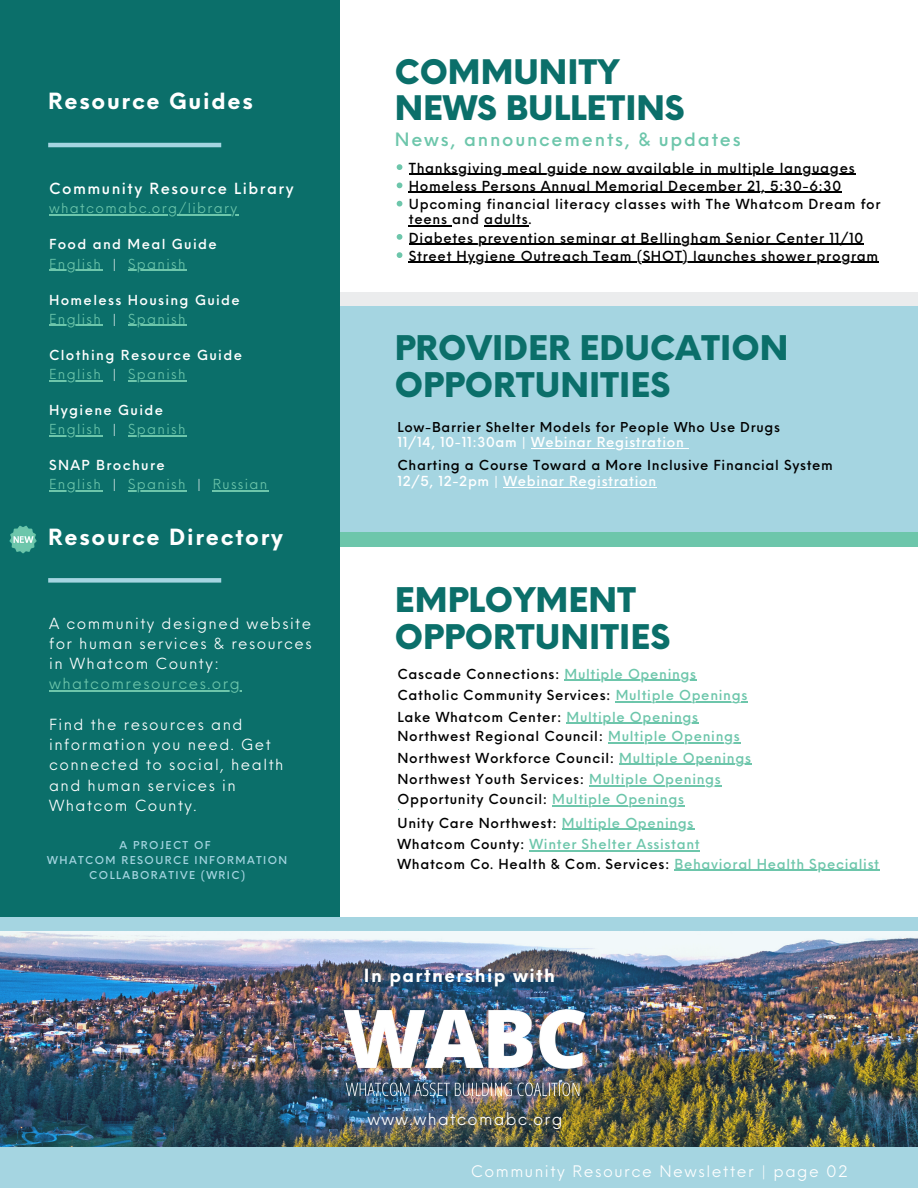
<style>
.page{position:relative;width:918px;height:1188px;background:#fff}
.page>*{position:absolute;margin:0;border:0;box-sizing:border-box;transform-origin:0 0}
.t1{font:900 33.15px/37.2px "Neue Einstellung";color:#0b6f6a}
.t2{font:900 33px "Neue Einstellung";color:#0b6f6a}
.t3{font:700 21.75px "Neue Einstellung";letter-spacing:.08em;color:#fff}
.t4{font:500 18px "Neue Einstellung";letter-spacing:.1em;color:#6dc6ab}
.t5{font:700 17.7px "Neue Einstellung";letter-spacing:.08em;color:#fff}
.t6{font:16.05px "Neue Einstellung";letter-spacing:.08em;color:#fff}
.t7{font:15.6px "Neue Einstellung";letter-spacing:.1em;color:#fff}
.t8{font:15px/20.2px "Neue Einstellung";letter-spacing:.1em;color:#fff}
.t9{font:500 15px "Neue Einstellung";letter-spacing:.1em;color:#fff}
.t10{font:500 13.5px/15px "Neue Einstellung";letter-spacing:.05em;color:#000}
.t11{font:13.5px "Neue Einstellung";letter-spacing:.1em;color:#6dc6ab}
.t12{font:500 13.5px "Neue Einstellung";letter-spacing:.1em;color:#fff}
.t13{font:500 13.5px "Neue Einstellung";letter-spacing:.05em;color:#fff}
.t14{font:500 13.5px "Neue Einstellung";letter-spacing:.05em;color:#6dc6ab}
.t15{font:500 13.35px "Neue Einstellung";letter-spacing:.05em;color:#000}
.t16{font:500 10.65px/15px "Neue Einstellung";letter-spacing:.135em;color:#a5d5e1;text-align:center}
.s1{color:#fff}
.s2{color:#6dc6ab}
.s3{color:#000}
</style>
<div class="page">
<div style="left:327px;top:305px;width:591px;height:228px;background:#a5d5e1"></div>
<div style="left:293px;top:292px;width:625px;height:14px;background:#ebeced"></div>
<div style="left:321px;top:533px;width:597px;height:13px;background:#6dc6ab"></div>
<div style="left:0;top:0;width:339px;height:1187px;background:#0b6f6a"></div>
<div style="left:0;top:917px;width:918px;height:14px;background:#a5d5e1"></div>
<img style="left:0;top:931px;width:918px;height:217px">
<div style="left:0;top:1148px;width:918px;height:40px;background:#a5d5e1"></div>
<img style="left:326px;top:983px;width:278px;height:133px">
<hr style="left:48px;top:143px;width:173px;height:4px;background:#a5d5e1">
<div style="left:48px;top:578px;width:173px;height:5px;background:#a5d5e1"></div>
<img style="left:9px;top:525px;width:28px;height:29px">
<svg style="left:397px;top:164px;width:5px;height:6px"></svg>
<hr style="left:409px;top:174px;width:446px;height:1px;background:#000">
<svg style="left:397px;top:183px;width:5px;height:5px"></svg>
<hr style="left:409px;top:192px;width:433px;height:1px;background:#000">
<svg style="left:397px;top:201px;width:5px;height:6px"></svg>
<hr style="left:409px;top:225px;width:43px;height:1px;background:#000">
<hr style="left:484px;top:225px;width:44px;height:1px;background:#000">
<svg style="left:397px;top:234px;width:5px;height:6px"></svg>
<hr style="left:409px;top:243px;width:455px;height:2px;background:#000">
<svg style="left:397px;top:252px;width:5px;height:6px"></svg>
<hr style="left:409px;top:262px;width:470px;height:1px;background:#000">
<hr style="left:531px;top:448px;width:154px;height:1px;background:#fff">
<hr style="left:503px;top:487px;width:154px;height:1px;background:#fff">
<hr style="left:49px;top:215px;width:190px;height:1px;background:#6dc6ab">
<hr style="left:49px;top:270px;width:53px;height:1px;background:#6dc6ab">
<hr style="left:128px;top:270px;width:59px;height:1px;background:#6dc6ab">
<hr style="left:49px;top:325px;width:53px;height:1px;background:#6dc6ab">
<hr style="left:128px;top:325px;width:59px;height:1px;background:#6dc6ab">
<hr style="left:49px;top:380px;width:53px;height:1px;background:#6dc6ab">
<hr style="left:128px;top:380px;width:59px;height:1px;background:#6dc6ab">
<hr style="left:49px;top:435px;width:53px;height:1px;background:#6dc6ab">
<hr style="left:128px;top:435px;width:59px;height:1px;background:#6dc6ab">
<hr style="left:49px;top:490px;width:53px;height:1px;background:#6dc6ab">
<hr style="left:128px;top:490px;width:59px;height:1px;background:#6dc6ab">
<hr style="left:213px;top:490px;width:56px;height:1px;background:#6dc6ab">
<svg style="left:565px;top:679px;width:13px;height:2px"></svg>
<hr style="left:578px;top:679px;width:119px;height:2px;background:#6dc6ab">
<hr style="left:616px;top:701px;width:132px;height:1px;background:#6dc6ab">
<hr style="left:567px;top:722px;width:132px;height:2px;background:#6dc6ab">
<hr style="left:608px;top:742px;width:133px;height:1px;background:#6dc6ab">
<hr style="left:619px;top:764px;width:133px;height:1px;background:#6dc6ab">
<hr style="left:589px;top:785px;width:133px;height:1px;background:#6dc6ab">
<hr style="left:552px;top:805px;width:133px;height:1px;background:#6dc6ab">
<hr style="left:562px;top:828px;width:132px;height:2px;background:#6dc6ab">
<hr style="left:530px;top:850px;width:170px;height:1px;background:#6dc6ab">
<hr style="left:674px;top:870px;width:206px;height:1px;background:#6dc6ab">
<hr style="left:49px;top:690px;width:192px;height:2px;background:#6dc6ab">
<p class="t3" style="left:48px;top:82px;width:206px">Resource Guides</p>
<p class="t9" style="left:49px;top:175px;width:246px">Community Resource Library</p>
<p class="t11" style="left:49px;top:196px;width:190px">whatcomabc.org/library</p>
<p class="t12" style="left:49px;top:232px;width:169px">Food and Meal Guide</p>
<p class="t11" style="left:49px;top:252px;width:138px">English <span class="s1">|</span> Spanish</p>
<p class="t12" style="left:49px;top:288px;width:192px">Homeless Housing Guide</p>
<p class="t11" style="left:49px;top:307px;width:138px">English <span class="s1">|</span> Spanish</p>
<p class="t12" style="left:49px;top:343px;width:194px">Clothing Resource Guide</p>
<p class="t11" style="left:49px;top:362px;width:138px">English <span class="s1">|</span> Spanish</p>
<p class="t12" style="left:49px;top:398px;width:116px">Hygiene Guide</p>
<p class="t11" style="left:49px;top:417px;width:138px">English <span class="s1">|</span> Spanish</p>
<p class="t12" style="left:49px;top:453px;width:117px">SNAP Brochure</p>
<p class="t11" style="left:49px;top:472px;width:220px">English <span class="s1">|</span> Spanish <span class="s1">|</span> Russian</p>
<p class="t3" style="left:48px;top:517px;width:236px">Resource Directory</p>
<p class="t8" style="left:49px;top:611px;width:264px">A community designed website for human services &amp; resources in Whatcom County: <span class="s2">whatcomresources.org</span></p>
<p class="t8" style="left:49px;top:713px;width:236px">Find the resources and information you need. Get connected to social, health and human services in<br>Whatcom County.</p>
<p class="t16" style="left:120px;top:837px;width:93px">A PROJECT OF</p>
<p class="t16" style="left:47px;top:852px;width:241px">WHATCOM RESOURCE INFORMATION<br>COLLABORATIVE (WRIC)</p>
<p class="t2" style="left:395px;top:41px;width:226px">COMMUNITY</p>
<p class="t2" style="left:395px;top:77px;width:292px">NEWS BULLETINS</p>
<p class="t4" style="left:395px;top:123px;width:347px">News, announcements, &amp; updates</p>
<p class="t10" style="left:409px;top:159px;width:447px">Thanksgiving meal guide now available in multiple languages</p>
<p class="t10" style="left:409px;top:177px;width:434px">Homeless Persons Annual Memorial December 21, 5:30-6:30</p>
<p class="t10" style="left:409px;top:196px;width:473px">Upcoming financial literacy classes with The Whatcom Dream for teens and adults.</p>
<p class="t10" style="left:409px;top:229px;width:456px">Diabetes prevention seminar at Bellingham Senior Center 11/10</p>
<p class="t10" style="left:409px;top:247px;width:471px">Street Hygiene Outreach Team (SHOT) launches shower program</p>
<p class="t1" style="left:395px;top:326px;width:395px">PROVIDER EDUCATION<br>OPPORTUNITIES</p>
<p class="t15" style="left:398px;top:415px;width:384px">Low-Barrier Shelter Models for People Who Use Drugs</p>
<p class="t13" style="left:398px;top:430px;width:288px">11/14, 10-11:30am | Webinar Registration</p>
<p class="t10" style="left:398px;top:457px;width:437px">Charting a Course Toward a More Inclusive Financial System</p>
<p class="t13" style="left:398px;top:469px;width:260px">12/5, 12-2pm | Webinar Registration</p>
<p class="t1" style="left:395px;top:578px;width:277px">EMPLOYMENT<br>OPPORTUNITIES</p>
<p class="t10" style="left:398px;top:665px;width:300px">Cascade Connections: <span class="s2">Multiple Openings</span></p>
<p class="t10" style="left:398px;top:687px;width:351px">Catholic Community Services: <span class="s2">Multiple Openings</span></p>
<p class="t10" style="left:398px;top:708px;width:302px">Lake Whatcom Center: <span class="s2">Multiple Openings</span></p>
<p class="t10" style="left:398px;top:728px;width:344px">Northwest Regional Council: <span class="s2">Multiple Openings</span></p>
<p class="t10" style="left:398px;top:749px;width:355px">Northwest Workforce Council: <span class="s2">Multiple Openings</span></p>
<p class="t10" style="left:398px;top:771px;width:325px">Northwest Youth Services: <span class="s2">Multiple Openings</span></p>
<p class="t10" style="left:398px;top:791px;width:288px">Opportunity Council: <span class="s2">Multiple Openings</span></p>
<p class="t10" style="left:398px;top:814px;width:298px">Unity Care Northwest: <span class="s2">Multiple Openings</span></p>
<p class="t14" style="left:398px;top:832px;width:304px"><span class="s3">Whatcom County:</span> Winter Shelter Assistant</p>
<p class="t10" style="left:398px;top:855px;width:483px">Whatcom Co. Health &amp; Com. Services: <span class="s2">Behavioral Health Specialist</span></p>
<p class="t5" style="left:364px;top:959px;width:193px">In partnership with</p>
<p class="t6" style="left:367px;top:1105px;width:197px">www.whatcomabc.org</p>
<p class="t7" style="left:471px;top:1157px;width:378px">Community Resource Newsletter | page 02</p>
</div>
